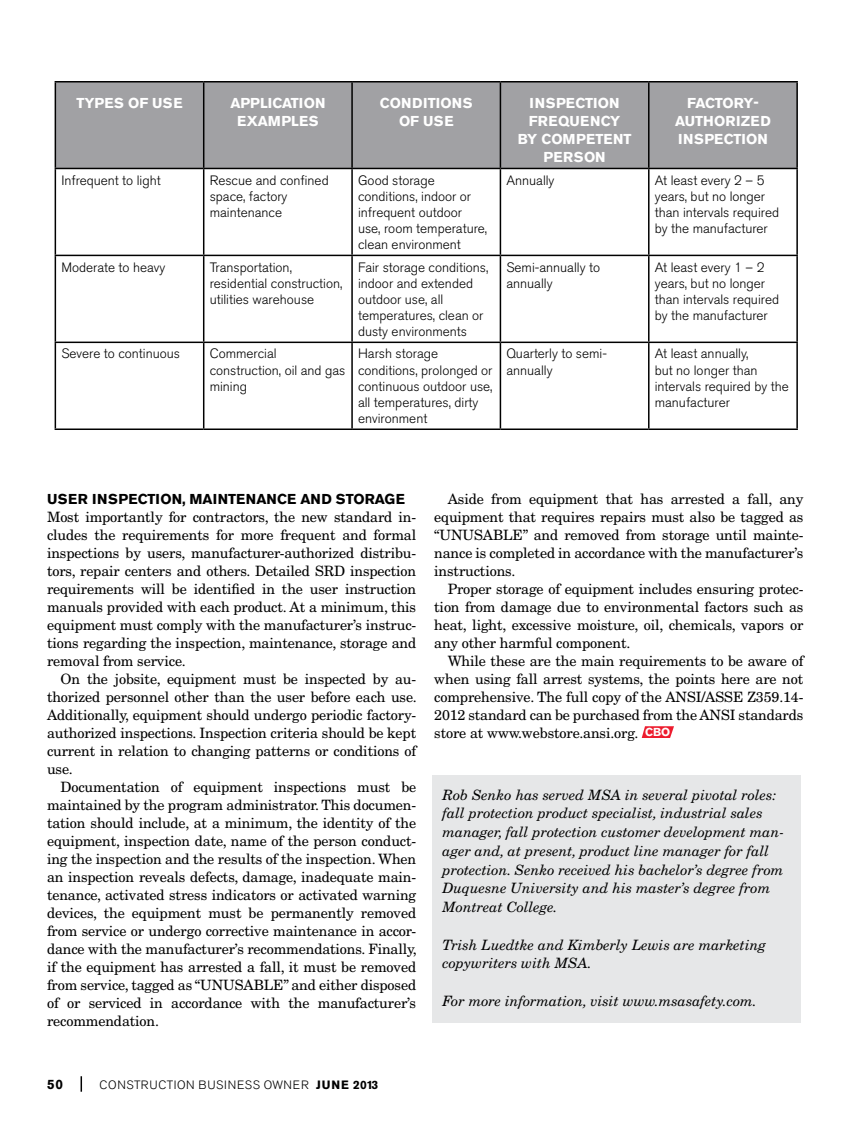
<style>
.page{position:relative;width:851px;height:1134px;background:#fff}
.page>*{position:absolute;margin:0;border:0;box-sizing:border-box;transform-origin:0 0}
.t1{font:14.25px/18px "New Century Schlbk LT Std";letter-spacing:-.01em;color:#000;text-align:justify}
.t2{font:italic 14.25px/18.8px "New Century Schlbk LT Std";color:#000}
.t3{font:700 14.25px/18px "Akzidenz Grotesk Pro";letter-spacing:.01em;color:#fff;text-align:center}
.t4{font:700 14.25px "Akzidenz Grotesk Pro";color:#000}
.t5{font:300 13.5px/16.2px "Akzidenz Grotesk Pro";color:#000}
.t6{font:700 13.5px "Akzidenz Grotesk Pro";color:#000}
.t7{font:300 12px "Akzidenz Grotesk Pro";letter-spacing:.055em;color:#000}
.s1{font-family:"Akzidenz Grotesk Pro";font-weight:700;font-size:11.55px;color:#fff}
.s2{font-weight:700}
</style>
<div class="page">
<svg style="left:80px;top:1076px;width:2px;height:16px"></svg>
<svg style="left:641px;top:726px;width:33px;height:12px"></svg>
<div style="left:432px;top:776px;width:368px;height:247px;background:#e6e7e8"></div>
<div style="left:55px;top:82px;width:742px;height:86px;background:#a1a1a4"></div>
<hr style="left:55px;top:81px;width:149px;height:1px;background:#000">
<hr style="left:55px;top:83px;width:1px;height:85px;background:#000">
<hr style="left:204px;top:81px;width:148px;height:1px;background:#000">
<hr style="left:203px;top:83px;width:1px;height:85px;background:#000">
<hr style="left:352px;top:81px;width:148px;height:1px;background:#000">
<hr style="left:351px;top:83px;width:2px;height:85px;background:#000">
<hr style="left:500px;top:81px;width:148px;height:1px;background:#000">
<hr style="left:499px;top:83px;width:2px;height:85px;background:#000">
<hr style="left:648px;top:81px;width:149px;height:1px;background:#000">
<hr style="left:648px;top:83px;width:1px;height:85px;background:#000">
<hr style="left:796px;top:83px;width:1px;height:85px;background:#000">
<hr style="left:55px;top:168px;width:149px;height:1px;background:#000">
<hr style="left:55px;top:169px;width:1px;height:86px;background:#000">
<hr style="left:204px;top:168px;width:148px;height:1px;background:#000">
<hr style="left:203px;top:169px;width:1px;height:86px;background:#000">
<hr style="left:352px;top:168px;width:148px;height:1px;background:#000">
<hr style="left:351px;top:169px;width:2px;height:86px;background:#000">
<hr style="left:500px;top:168px;width:148px;height:1px;background:#000">
<hr style="left:499px;top:169px;width:2px;height:86px;background:#000">
<hr style="left:648px;top:168px;width:149px;height:1px;background:#000">
<hr style="left:648px;top:169px;width:1px;height:86px;background:#000">
<hr style="left:796px;top:169px;width:1px;height:86px;background:#000">
<hr style="left:55px;top:255px;width:149px;height:1px;background:#000">
<hr style="left:55px;top:256px;width:1px;height:86px;background:#000">
<hr style="left:204px;top:255px;width:148px;height:1px;background:#000">
<hr style="left:203px;top:256px;width:1px;height:86px;background:#000">
<hr style="left:352px;top:255px;width:148px;height:1px;background:#000">
<hr style="left:351px;top:256px;width:2px;height:86px;background:#000">
<hr style="left:500px;top:255px;width:148px;height:1px;background:#000">
<hr style="left:499px;top:256px;width:2px;height:86px;background:#000">
<hr style="left:648px;top:255px;width:149px;height:1px;background:#000">
<hr style="left:648px;top:256px;width:1px;height:86px;background:#000">
<hr style="left:796px;top:256px;width:1px;height:86px;background:#000">
<hr style="left:55px;top:342px;width:149px;height:1px;background:#000">
<hr style="left:55px;top:343px;width:1px;height:86px;background:#000">
<hr style="left:204px;top:342px;width:148px;height:1px;background:#000">
<hr style="left:203px;top:343px;width:1px;height:86px;background:#000">
<hr style="left:352px;top:342px;width:148px;height:1px;background:#000">
<hr style="left:351px;top:343px;width:2px;height:86px;background:#000">
<hr style="left:500px;top:342px;width:148px;height:1px;background:#000">
<hr style="left:499px;top:343px;width:2px;height:86px;background:#000">
<hr style="left:648px;top:342px;width:149px;height:1px;background:#000">
<hr style="left:648px;top:343px;width:1px;height:86px;background:#000">
<hr style="left:796px;top:343px;width:1px;height:86px;background:#000">
<hr style="left:55px;top:429px;width:149px;height:1px;background:#000">
<hr style="left:204px;top:429px;width:148px;height:1px;background:#000">
<hr style="left:352px;top:429px;width:148px;height:1px;background:#000">
<hr style="left:500px;top:429px;width:148px;height:1px;background:#000">
<hr style="left:648px;top:429px;width:149px;height:1px;background:#000">
<p class="t3" style="left:76px;top:94px;width:108px">TYPES OF USE</p>
<p class="t3" style="left:230px;top:94px;width:11px">APP</p>
<p class="t3" style="left:237px;top:94px;width:90px;text-align:left;text-indent:23px">LICATION<br>EXAMPLES</p>
<p class="t3" style="left:380px;top:94px;width:94px">CONDITIONS<br>OF USE</p>
<p class="t3" style="left:517px;top:94px;width:115px">I NSPECTION<br>FREQUENCY<br>BY COMPETENT<br>PERSON</p>
<p class="t3" style="left:675px;top:94px;width:96px">FACTORY-<br>AUTHORIZED<br>I NSPECTION</p>
<p class="t5" style="left:61px;top:172px;width:101px">I nfrequent to light</p>
<p class="t5" style="left:210px;top:172px;width:120px">Rescue and confined space, factory maintenance</p>
<p class="t5" style="left:358px;top:172px;width:131px">Good storage conditions, indoor or infrequent outdoor use, room temperature, clean environment</p>
<p class="t5" style="left:506px;top:172px;width:50px">Annually</p>
<p class="t5" style="left:654px;top:172px;width:126px">At least every 2 – 5 years, but no longer than intervals required by the manufacturer</p>
<p class="t5" style="left:61px;top:259px;width:106px">M oderate to heavy</p>
<p class="t5" style="left:210px;top:259px;width:134px">Transportation, residential construction, utilities warehouse</p>
<p class="t5" style="left:358px;top:259px;width:132px">Fair storage conditions, indoor and extended outdoor use, all temperatures, clean or dusty environments</p>
<p class="t5" style="left:506px;top:259px;width:95px">Semi-annually to annually</p>
<p class="t5" style="left:654px;top:259px;width:126px">At least every 1 – 2 years, but no longer than intervals required by the manufacturer</p>
<p class="t5" style="left:61px;top:346px;width:120px">Severe to continuous</p>
<p class="t5" style="left:210px;top:346px;width:137px">Commercial construction, oil and gas mining</p>
<p class="t5" style="left:358px;top:346px;width:136px">Harsh storage conditions, prolonged or continuous outdoor use, all temperatures, dirty environment</p>
<p class="t5" style="left:506px;top:346px;width:102px">Quarterly to semi&shy;annually</p>
<p class="t5" style="left:654px;top:346px;width:135px">At least annually,<br>but no longer than intervals required by the manufacturer</p>
<p class="t4" style="left:47px;top:490px;width:359px">USER I NSPECTION, MAINTENANCE AND STORAGE</p>
<p class="t1" style="left:47px;top:508px;width:371px">Most importantly for contractors, the new standard in&shy;cludes the requirements for more frequent and formal inspections by users, manufacturer-authorized distribu&shy;tors, repair centers and others. Detailed SRD inspection requirements will be identified in the user instruction manuals provided with each product. At a minimum, this equipment must comply with the manufacturer’s instruc&shy;tions regarding the inspection, maintenance, storage and removal from service.</p>
<p class="t1" style="left:47px;top:670px;width:371px;text-indent:13px">On the jobsite, equipment must be inspected by au&shy;thorized personnel other than the user before each use.<br>Additionally, equipment should undergo periodic factory&shy;authorized inspections. Inspection criteria should be kept current in relation to changing patterns or conditions of use.</p>
<p class="t1" style="left:47px;top:778px;width:371px;text-indent:13px">Documentation of equipment inspections must be maintained by the program administrator. This documen&shy;tation should include, at a minimum, the identity of the equipment, inspection date, name of the person conduct&shy;ing the inspection and the results of the inspection. When an inspection reveals defects, damage, inadequate main&shy;tenance, activated stress indicators or activated warning devices, the equipment must be permanently removed from service or undergo corrective maintenance in accor&shy;dance with the manufacturer’s recommendations. Finally, if the equipment has arrested a fall, it must be removed from service, tagged as “UNUSABLE” and either disposed of or serviced in accordance with the manufacturer’s recommendation.</p>
<p class="t1" style="left:434px;top:490px;width:371px;text-indent:13px">Aside from equipment that has arrested a fall, any equipment that requires repairs must also be tagged as “UNUSABLE” and removed from storage until mainte&shy;nance is completed in accordance with the manufacturer’s instructions.</p>
<p class="t1" style="left:434px;top:580px;width:371px;text-indent:13px">Proper storage of equipment includes ensuring protec&shy;tion from damage due to environmental factors such as heat, light, excessive moisture, oil, chemicals, vapors or any other harmful component.</p>
<p class="t1" style="left:434px;top:652px;width:371px;text-indent:13px">While these are the main requirements to be aware of when using fall arrest systems, the points here are not comprehensive. The full copy of the ANSI/ASSE Z359.14- 2012 standard can be purchased from the ANSI standards store at www.webstore.ansi.org. <span class="s1">CBO</span></p>
<p class="t2" style="left:442px;top:785px;width:343px">Rob Senko has served MSA in several pivotal roles: fall protection product specialist, industrial sales manager, fall protection customer development man&shy;ager and, at present, product line manager for fall protection. Senko received his bachelor’s degree from Duquesne University and his master’s degree from Montreat College.</p>
<p class="t2" style="left:442px;top:935px;width:325px">Trish Luedtke and Kimberly Lewis are marketing copywriters with MSA.</p>
<p class="t2" style="left:442px;top:991px;width:316px">For more information, visit www.msasafety.com.</p>
<p class="t6" style="left:47px;top:1075px;width:17px">50</p>
<p class="t7" style="left:100px;top:1077px;width:280px">construction business owner <span class="s2">JUNE 2013</span></p>
</div>
